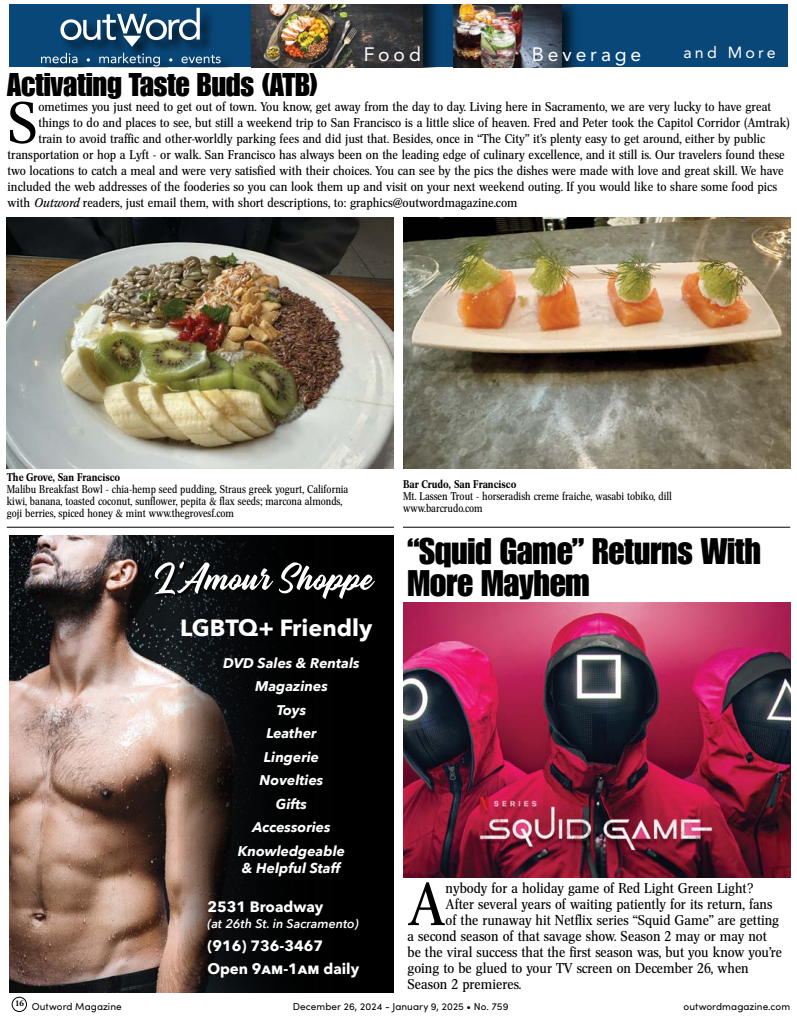
<style>
.page{position:relative;width:797px;height:1017px;background:#fff}
.page>*{position:absolute;margin:0;border:0;box-sizing:border-box;transform-origin:0 0}
.t1{font:58.9px "Concorde Nova Pro";color:#000;scale:1.07 1}
.t2{font:57.4px "Concorde Nova Pro";color:#000;scale:1.07 1}
.t3{font:36px/32px "Impact LT Std";letter-spacing:-.01em;color:#000}
.t4{font:32px "Impact LT Std";letter-spacing:-.01em;color:#000}
.t5{font:700 23.4px "Avenir Next";color:#fff}
.t6{font:19.3px "Avenir";letter-spacing:.2em;color:#fff}
.t7{font:16px "Avenir";letter-spacing:.2em;color:#fff}
.t8{font:700 15px/23.1px "Avenir Next";color:#fff}
.t9{font:14px "Concorde Nova Pro";color:#000;scale:1.07 1}
.t10{font:italic 700 14px/23.5px "Avenir Next";color:#fff;text-align:center}
.t11{font:12.5px "Concorde Nova Pro";color:#000;scale:1.07 1}
.t12{font:italic 600 12.5px "Avenir Next";color:#fff}
.t13{font:11px/12px "Concorde Nova Pro";color:#000}
.t14{font:500 11px "Concorde Nova Pro";color:#000}
.t15{font:10px "Sofia Pro";letter-spacing:.005em;color:#000}
.s1{font-style:italic}
</style>
<div class="page">
<div style="left:12px;top:997px;width:15px;height:15px;border:1px solid #000;border-radius:50%"></div>
<div style="left:9px;top:4px;width:778px;height:63px;background:#094778"></div>
<img style="left:453px;top:4px;width:109px;height:63px">
<img style="left:41px;top:7px;width:189px;height:60px">
<svg style="left:41px;top:53px;width:36px;height:10px"></svg>
<svg style="left:87px;top:58px;width:3px;height:4px"></svg>
<svg style="left:99px;top:53px;width:61px;height:14px"></svg>
<svg style="left:169px;top:58px;width:3px;height:4px"></svg>
<svg style="left:181px;top:55px;width:40px;height:8px"></svg>
<svg style="left:60px;top:8px;width:140px;height:39px"></svg>
<img style="left:251px;top:4px;width:172px;height:63px">
<hr style="left:7px;top:527px;width:387px;height:1px;background:#000">
<hr style="left:403px;top:527px;width:387px;height:1px;background:#000">
<img style="left:403px;top:602px;width:387px;height:275px">
<img style="left:7px;top:218px;width:387px;height:250px">
<img style="left:403px;top:218px;width:387px;height:251px">
<img style="left:10px;top:535px;width:165px;height:458px">
<svg style="left:175px;top:535px;width:219px;height:458px;background:#141110"></svg>
<div style="left:154px;top:561px;width:224px;height:42px;background:#000;opacity:.75"></div>
<svg style="left:155px;top:562px;width:220px;height:37px"></svg>
<h3 class="t4" style="left:7px;top:67px;width:313px">Activating Taste Buds (ATB)</h3>
<h3 class="t6" style="left:363px;top:43px;width:59px">Food</h3>
<h3 class="t6" style="left:531px;top:43px;width:111px">Beverage</h3>
<p class="t7" style="left:683px;top:43px;width:94px">and More</p>
<h2 class="t2" style="left:8px;top:86px;width:30px">S</h2>
<p class="t11" style="left:38px;top:98px;width:686px">ometimes you just need to get out of town. You know, get away from the day to day. Living here in Sacramento, we are very lucky to have great</p>
<p class="t11" style="left:38px;top:114px;width:704px">things to do and places to see, but still a weekend trip to San Francisco is a little slice of heaven. Fred and Peter took the Capitol Corridor (Amtrak)</p>
<p class="t11" style="left:38px;top:130px;width:680px">train to avoid traffic and other-worldly parking fees and did just that. Besides, once in “The City” it’s plenty easy to get around, either by public</p>
<p class="t11" style="left:8px;top:146px;width:727px">transportation or hop a Lyft - or walk. San Francisco has always been on the leading edge of culinary excellence, and it still is. Our travelers found these</p>
<p class="t11" style="left:8px;top:162px;width:726px">two locations to catch a meal and were very satisfied with their choices. You can see by the pics the dishes were made with love and great skill. We have</p>
<p class="t11" style="left:8px;top:178px;width:720px">included the web addresses of the fooderies so you can look them up and visit on your next weekend outing. If you would like to share some food pics</p>
<p class="t11" style="left:8px;top:194px;width:478px">with <span class="s1">Outword</span> readers, just email them, with short descriptions, to: graphics@outwordmagazine.com</p>
<p class="t14" style="left:7px;top:470px;width:115px">The Grove, San Francisco</p>
<p class="t13" style="left:7px;top:484px;width:343px">Malibu Breakfast Bowl - chia-hemp seed pudding, Straus greek yogurt, California kiwi, banana, toasted coconut, sunflower, pepita &amp; flax seeds; marcona almonds, goji berries, spiced honey &amp; mint www.thegrovesf.com</p>
<p class="t14" style="left:403px;top:477px;width:115px">Bar Crudo, San Francisco</p>
<p class="t13" style="left:403px;top:491px;width:270px">Mt. Lassen Trout - horseradish creme fraiche, wasabi tobiko, dill www.barcrudo.com</p>
<h3 class="t5" style="left:180px;top:607px;width:194px">LGBTQ+ Friendly</h3>
<p class="t10" style="left:223px;top:651px;width:138px">DVD Sales &amp; Rentals<br>Magazines<br>Toys<br>Leather<br>Lingerie<br>Novelties<br>Gifts<br>Accessories<br>Knowledgeable</p>
<p class="t10" style="left:242px;top:856px;width:100px">&amp; Helpful Staff</p>
<p class="t8" style="left:207px;top:895px;width:118px">2531 Broadway</p>
<p class="t12" style="left:207px;top:913px;width:153px">(at 26th St. in Sacramento)</p>
<p class="t8" style="left:207px;top:934px;width:153px">(916) 736-3467<br>Open 9am-1am daily</p>
<h3 class="t3" style="left:407px;top:535px;width:355px">“Squid Game” Returns With<br>More Mayhem</h3>
<h1 class="t1" style="left:407px;top:866px;width:37px">A</h1>
<p class="t9" style="left:445px;top:879px;width:289px">nybody for a holiday game of Red Light Green Light?</p>
<p class="t9" style="left:445px;top:895px;width:307px">After several years of waiting patiently for its return, fans</p>
<p class="t9" style="left:445px;top:911px;width:313px">of the runaway hit Netflix series “Squid Game” are getting</p>
<p class="t9" style="left:407px;top:927px;width:337px">a second season of that savage show. Season 2 may or may not</p>
<p class="t9" style="left:407px;top:943px;width:351px">be the viral success that the first season was, but you know you’re</p>
<p class="t9" style="left:407px;top:959px;width:320px">going to be glued to your TV screen on December 26, when</p>
<p class="t9" style="left:407px;top:975px;width:108px">Season 2 premieres.</p>
<p class="t15" style="left:15px;top:999px;width:108px"><sup>16</sup> Outword Magazine</p>
<p class="t15" style="left:293px;top:999px;width:217px">December 26, 2024 - January 9, 2025 • No. 759</p>
<p class="t15" style="left:683px;top:999px;width:108px">outwordmagazine.com</p>
</div>
